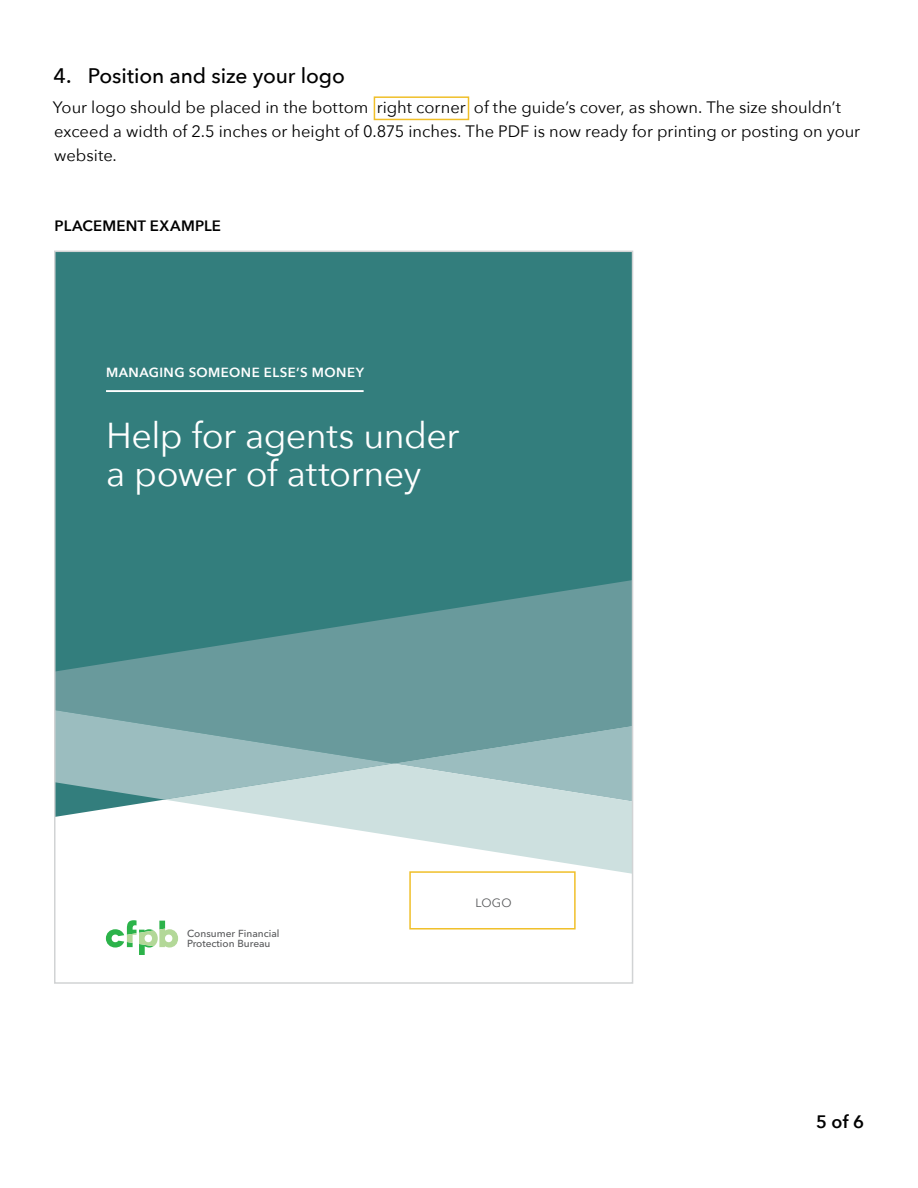
<style>
.page{position:relative;width:918px;height:1188px;background:#fff}
.page>*{position:absolute;margin:0;border:0;box-sizing:border-box;transform-origin:0 0}
.t1{font:36px/37.8px "Avenir Next";letter-spacing:-.015em;color:#fff}
.t2{font:500 21px "Avenir Next";letter-spacing:-.005em;color:#000}
.t3{font:600 18px "Avenir Next";color:#000}
.paragraph{font:16.5px/24px "Avenir Next";color:#000}
.header_5{font:600 15px "Avenir Next";letter-spacing:.015em;color:#000}
.t4{font:600 13.2px "Avenir Next";letter-spacing:.035em;color:#fff}
.t5{font:12px "Avenir Next";color:#58595b}
.t6{font:500 10.2px/10.4px "Avenir Next";color:#58595b}
</style>
<div class="page">
<div style="left:57px;top:254px;width:573px;height:563px;background:#337e7d"></div>
<svg style="left:57px;top:580px;width:573px;height:130px;fill:#699a9c"></svg>
<svg style="left:164px;top:801px;width:466px;height:73px"></svg>
<svg style="left:57px;top:710px;width:573px;height:91px"></svg>
<svg style="left:106px;top:920px;width:72px;height:34px"></svg>
<hr style="left:106px;top:390px;width:258px;height:2px;background:#fff">
<div style="left:409px;top:871px;width:167px;height:59px;border:2px solid #f0bf29"></div>
<div style="left:374px;top:96px;width:95px;height:24px;border:2px solid #f0bf29"></div>
<p class="t2" style="left:54px;top:57px;width:293px">4. Position and size your logo</p>
<p class="paragraph" style="left:53px;top:95px;width:809px">Your logo should be placed in the bottom right corner of the guide’s cover, as shown. The size shouldn’t exceed a width of 2.5 inches or height of 0.875 inches. The PDF is now ready for printing or posting on your website.</p>
<p class="header_5" style="left:55px;top:213px;width:168px">PLACEMENT EXAMPLE</p>
<p class="t4" style="left:106px;top:361px;width:259px">MANAGING SOMEONE ELSE’S MONEY</p>
<p class="t1" style="left:106px;top:415px;width:355px">Help for agents under a power of attorney</p>
<p class="t6" style="left:187px;top:928px;width:94px">Consumer Financial<br>Protection Bureau</p>
<p class="t5" style="left:476px;top:893px;width:38px">LOGO</p>
<p class="t3" style="left:816px;top:1106px;width:49px">5 of 6</p>
</div>
